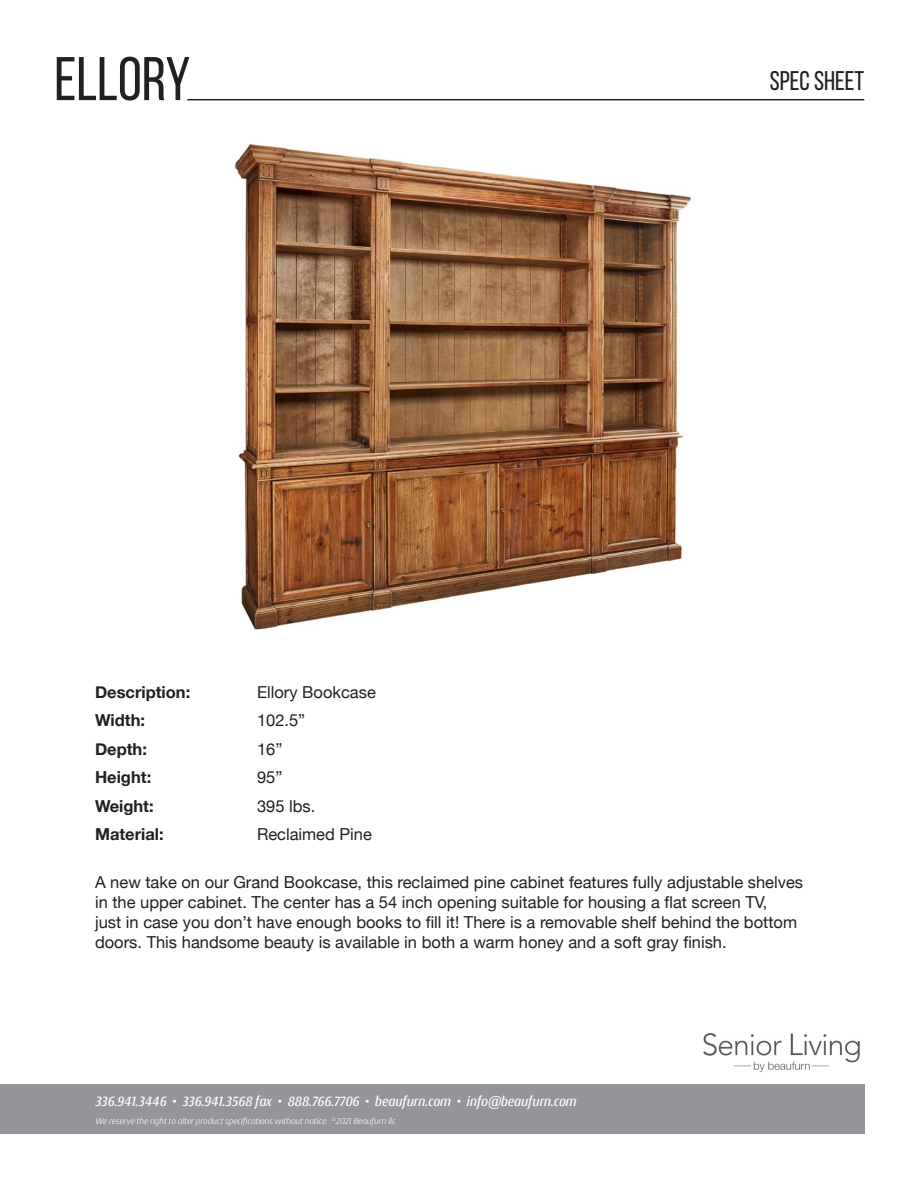
<style>
.page{position:relative;width:918px;height:1188px;background:#fff}
.page>*{position:absolute;margin:0;border:0;box-sizing:border-box;transform-origin:0 0}
.t1{font:61.5px "Bebas Neue";color:#231f20}
.t2{font:27px "Bebas Neue";color:#231f20}
.t3{font:16.5px/19.8px "Helvetica Neue";color:#231f20}
.t4{font:700 16.5px "Helvetica Neue";color:#231f20}
.t5{font:italic 500 14.25px "Conto Narrow";color:#fff}
.t6{font:italic 300 9px "Conto";letter-spacing:-.01em;color:#fff}
</style>
<div class="page">
<div style="left:0;top:1084px;width:864px;height:50px;background:#939598"></div>
<img style="left:703px;top:1033px;width:157px;height:39px">
<hr style="left:187px;top:99px;width:677px;height:1px;background:#231f20">
<img style="left:234px;top:144px;width:457px;height:486px">
<p class="t1" style="left:54px;top:46px;width:138px">ELLORY</p>
<p class="t2" style="left:770px;top:66px;width:96px">SPEC SHEET</p>
<p class="t4" style="left:95px;top:679px;width:97px">Description:</p>
<p class="t3" style="left:257px;top:683px;width:120px">Ellory Bookcase</p>
<p class="t4" style="left:95px;top:707px;width:52px">Width:</p>
<p class="t3" style="left:257px;top:711px;width:50px">102.5”</p>
<p class="t4" style="left:95px;top:736px;width:53px">Depth:</p>
<p class="t3" style="left:257px;top:740px;width:27px">16”</p>
<p class="t4" style="left:95px;top:764px;width:58px">Height:</p>
<p class="t3" style="left:257px;top:768px;width:27px">95”</p>
<p class="t4" style="left:95px;top:793px;width:60px">Weight:</p>
<p class="t3" style="left:257px;top:797px;width:60px">395 lbs.</p>
<p class="t4" style="left:95px;top:821px;width:70px">Material:</p>
<p class="t3" style="left:257px;top:825px;width:116px">Reclaimed Pine</p>
<p class="t3" style="left:95px;top:874px;width:710px">A new take on our Grand Bookcase, this reclaimed pine cabinet features fully adjustable shelves in the upper cabinet. The center has a 54 inch opening suitable for housing a flat screen TV,<br>just in case you don’t have enough books to fill it! There is a removable shelf behind the bottom doors. This handsome beauty is available in both a warm honey and a soft gray finish.</p>
<p class="t5" style="left:95px;top:1092px;width:483px">336.941.3446 • 336.941.3568 fax • 888.766.7706 • beaufurn.com • info@beaufurn.com</p>
<p class="t6" style="left:95px;top:1115px;width:302px">We reserve the right to alter product specifications without notice. <sup>©</sup>2021 Beaufurn llc</p>
</div>
